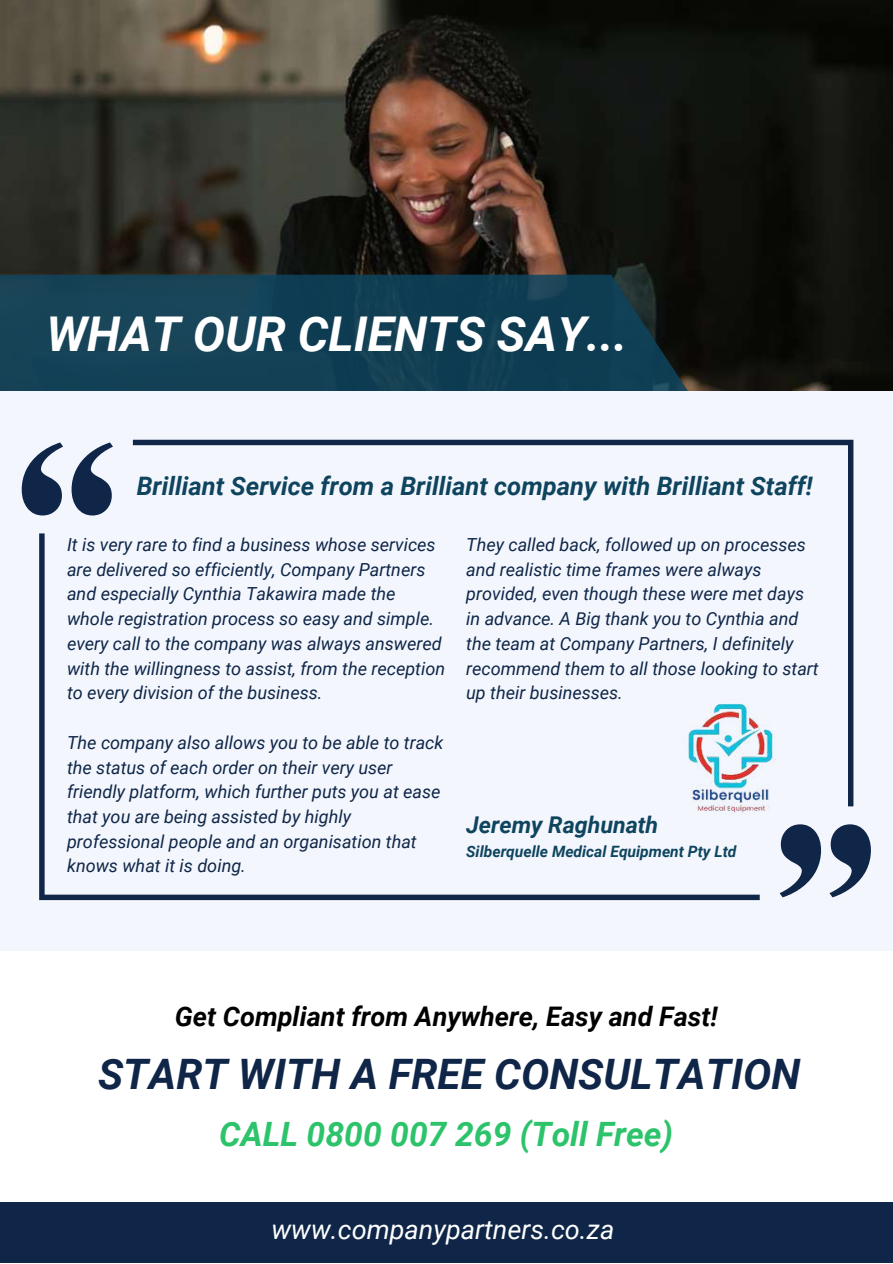
<style>
.page{position:relative;width:893px;height:1264px;background:#fff}
.page>*{position:absolute;margin:0;border:0;box-sizing:border-box;transform-origin:0 0}
.t1{font:italic 700 48px "Roboto";color:#fff}
.t2{font:italic 700 42px "Roboto";color:#0f2648}
.t3{font:italic 700 33.6px "Roboto";color:#2cc36b}
.t4{font:italic 700 27px "Roboto";color:#000}
.t5{font:italic 27px "Roboto";color:#fff}
.t6{font:italic 700 25.5px "Roboto";color:#0e445e}
.t7{font:italic 700 23.1px "Roboto";color:#0e445e}
.t8{font:italic 18px/24.8px "Roboto";color:#0f2648}
.t9{font:italic 700 15.6px "Roboto";color:#0e445e}
</style>
<div class="page">
<img style="left:0;top:0;width:892px;height:275px">
<svg style="left:0;top:275px;width:892px;height:116px;background:#113341"></svg>
<div style="left:0;top:391px;width:892px;height:559px;background:#f3f6fd"></div>
<div style="left:0;top:1202px;width:892px;height:60px;background:#0f2648"></div>
<svg style="left:22px;top:442px;width:848px;height:445px"></svg>
<svg style="left:39px;top:440px;width:814px;height:460px"></svg>
<img style="left:679px;top:696px;width:101px;height:126px">
<h1 class="t1" style="left:46px;top:306px;width:582px">WHAT OUR CLIENTS SAY...</h1>
<h3 class="t6" style="left:137px;top:471px;width:677px">Brilliant Service from a Brilliant company with Brilliant Staff!</h3>
<p class="t8" style="left:67px;top:532px;width:379px">It is very rare to find a business whose services are delivered so efficiently, Company Partners and especially Cynthia Takawira made the whole registration process so easy and simple. every call to the company was always answered with the willingness to assist, from the reception to every division of the business.</p>
<p class="t8" style="left:67px;top:730px;width:378px">The company also allows you to be able to track the status of each order on their very user friendly platform, which further puts you at ease that you are being assisted by highly professional people and an organisation that knows what it is doing.</p>
<p class="t8" style="left:466px;top:532px;width:354px">They called back, followed up on processes and realistic time frames were always provided, even though these were met days in advance. A Big thank you to Cynthia and the team at Company Partners, I definitely recommend them to all those looking to start up their businesses.</p>
<p class="t7" style="left:466px;top:811px;width:193px">Jeremy Raghunath</p>
<p class="t9" style="left:466px;top:842px;width:272px">Silberquelle Medical Equipment Pty Ltd</p>
<h3 class="t4" style="left:175px;top:1000px;width:544px">Get Compliant from Anywhere, Easy and Fast!</h3>
<h2 class="t2" style="left:98px;top:1050px;width:704px">START WITH A FREE CONSULTATION</h2>
<h3 class="t3" style="left:219px;top:1114px;width:455px">CALL 0800 007 269 (Toll Free)</h3>
<h3 class="t5" style="left:271px;top:1213px;width:344px">www.companypartners.co.za</h3>
</div>
